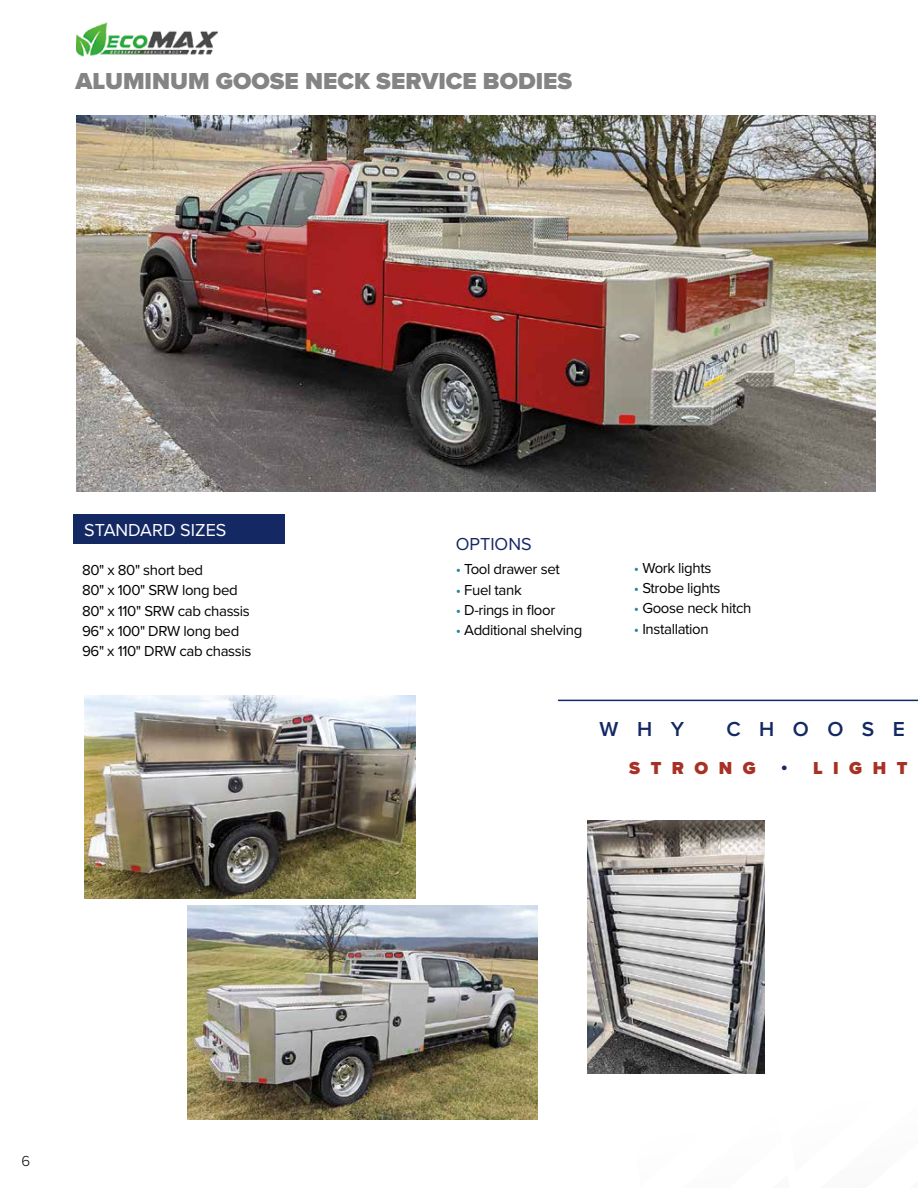
<style>
.page{position:relative;width:918px;height:1188px;background:#fff}
.page>*{position:absolute;margin:0;border:0;box-sizing:border-box;transform-origin:0 0}
.t1{font:900 24px "Proxima Nova";color:#848484}
.t2{font:600 21px "Proxima Nova";letter-spacing:.88em;color:#142864}
.t3{font:18px "Proxima Nova";color:#fff}
.t4{font:900 18px "Proxima Nova";letter-spacing:.58em;color:#a83125}
.t5{font:18px "Proxima Nova";color:#142864}
.t6{font:15px/20.2px "Proxima Nova";letter-spacing:-.025em;color:#000}
.t7{font:300 15px "Proxima Nova";color:#000}
.s1{color:#2c86a4}
.s2{color:#142864}
</style>
<div class="page">
<img style="left:76px;top:116px;width:800px;height:375px">
<img style="left:84px;top:695px;width:332px;height:203px">
<img style="left:588px;top:821px;width:176px;height:252px">
<img style="left:187px;top:905px;width:351px;height:215px">
<div style="left:73px;top:515px;width:212px;height:29px;background:#142864"></div>
<hr style="left:558px;top:700px;width:360px;height:1px;background:#142864">
<img style="left:76px;top:22px;width:142px;height:35px">
<h1 class="t1" style="left:76px;top:63px;width:498px">ALUMINUM GOOSE NECK SERVICE BODIES</h1>
<p class="t3" style="left:84px;top:520px;width:144px">STANDARD SIZES</p>
<p class="t6" style="left:82px;top:560px;width:171px">80" x 80" short bed<br>80" x 100" SRW long bed<br>80" x 110" SRW cab chassis<br>96" x 100" DRW long bed<br>96" x 110" DRW cab chassis</p>
<p class="t7" style="left:22px;top:1152px;width:10px">6</p>
<p class="t5" style="left:456px;top:534px;width:77px">OPTIONS</p>
<p class="t6" style="left:456px;top:560px;width:106px"><span class="s1">•</span> Tool drawer set</p>
<p class="t6" style="left:456px;top:580px;width:67px"><span class="s1">•</span> Fuel tank</p>
<p class="t6" style="left:456px;top:600px;width:101px"><span class="s1">•</span> D-rings in floor</p>
<p class="t6" style="left:456px;top:620px;width:128px"><span class="s1">•</span> Additional shelving</p>
<p class="t6" style="left:634px;top:558px;width:79px"><span class="s1">•</span> Work lights</p>
<p class="t6" style="left:634px;top:578px;width:88px"><span class="s1">•</span> Strobe lights</p>
<p class="t6" style="left:634px;top:599px;width:119px"><span class="s1">•</span> Goose neck hitch</p>
<p class="t6" style="left:634px;top:619px;width:76px"><span class="s1">•</span> Installation</p>
<h2 class="t2" style="left:600px;top:714px;width:86px">WHY</h2>
<h2 class="t2" style="left:726px;top:714px;width:180px">CHOOSE</h2>
<p class="t4" style="left:629px;top:755px;width:128px">STRONG</p>
<p class="t4" style="left:781px;top:755px;width:128px"><span class="s2">•</span> LIGHT</p>
</div>
